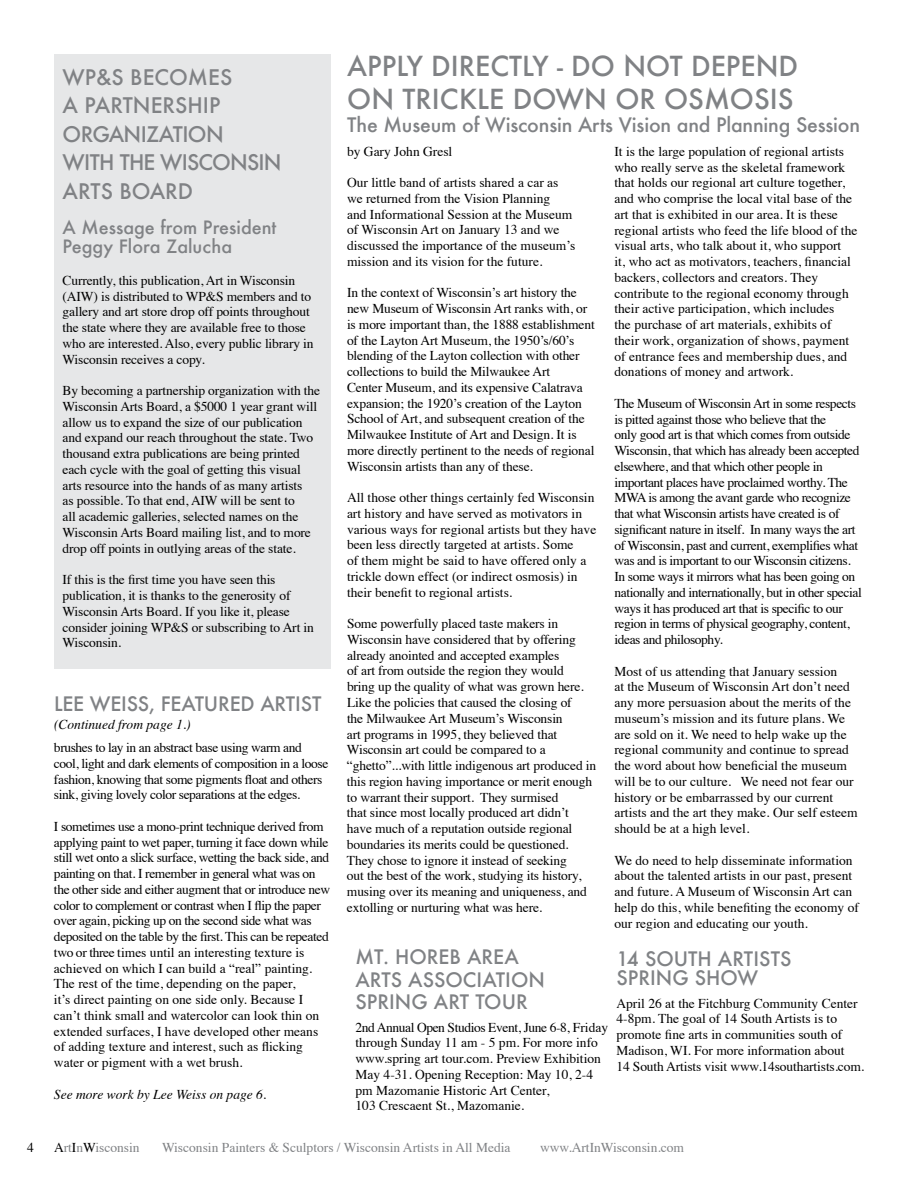
<style>
.page{position:relative;width:918px;height:1188px;background:#fff}
.page>*{position:absolute;margin:0;border:0;box-sizing:border-box;transform-origin:0 0}
.t1{font:500 27px "Futura";color:#808285}
.t2{font:500 21px/28.5px "Futura";letter-spacing:-.035em;color:#808285}
.t3{font:500 19.5px/22.5px "Futura";color:#808285}
.t4{font:500 18px/19.5px "Futura";color:#808285}
.t5{font:13.5px/15.8px "Times";letter-spacing:-.01em;color:#000}
.t6{font:13.5px/15.8px "Times";letter-spacing:-.03em;color:#000}
.t7{font:13.5px "Times";color:#808285}
.t8{font:italic 13.5px "Times";color:#000}
.s1{color:#000}
</style>
<div class="page">
<div style="left:54px;top:54px;width:276px;height:615px;background:#e6e7e8"></div>
<h2 class="t2" style="left:63px;top:62px;width:81px">WP&amp;S BEC</h2>
<h2 class="t2" style="left:169px;top:62px;width:34px">OMES</h2>
<h2 class="t2" style="left:63px;top:91px;width:36px">A PARTNERSHIP<br>ORGANIZATI</h2>
<h2 class="t2" style="left:188px;top:119px;width:34px">ON</h2>
<h2 class="t2" style="left:63px;top:148px;width:32px">WITH</h2>
<h2 class="t2" style="left:120px;top:148px;width:124px">the WISCONSIN</h2>
<h2 class="t2" style="left:63px;top:176px;width:14px">ARTS</h2>
<h2 class="t2" style="left:119px;top:176px;width:46px">BOARD</h2>
<h3 class="t4" style="left:63px;top:217px;width:215px">A Message from President<br>Peggy Flora Zalucha</h3>
<p class="t5" style="left:63px;top:271px;width:253px">Currently, this publication, Art in Wisconsin (AIW) is distributed to WP&amp;S members and to gallery and art store drop off points throughout the state where they are available free to those who are interested. Also, every public library in Wisconsin receives a copy.</p>
<p class="t5" style="left:63px;top:382px;width:259px">By becoming a partnership organization with the Wisconsin Arts Board, a $5000 1 year grant will allow us to expand the size of our publication and expand our reach throughout the state. Two thousand extra publications are being printed each cycle with the goal of getting this visual arts resource into the hands of as many artists<br>as possible. To that end, AIW will be sent to<br>all academic galleries, selected names on the Wisconsin Arts Board mailing list, and to more drop off points in outlying areas of the state.</p>
<p class="t5" style="left:63px;top:571px;width:253px">If this is the first time you have seen this publication, it is thanks to the generosity of Wisconsin Arts Board. If you like it, please consider joining WP&amp;S or subscribing to Art in Wisconsin.</p>
<h3 class="t3" style="left:54px;top:693px;width:67px">LEE WEISS</h3>
<h3 class="t3" style="left:149px;top:693px;width:174px">, Featured Artist</h3>
<p class="t8" style="left:54px;top:713px;width:138px">(Continued from page 1.)</p>
<p class="t6" style="left:54px;top:739px;width:276px">brushes to lay in an abstract base using warm and cool, light and dark elements of composition in a loose fashion, knowing that some pigments float and others sink, giving lovely color separations at the edges.</p>
<p class="t6" style="left:54px;top:817px;width:278px">I sometimes use a mono-print technique derived from applying paint to wet paper, turning it face down while still wet onto a slick surface, wetting the back side, and painting on that. I remember in general what was on the other side and either augment that or introduce new color to complement or contrast when I flip the paper over again, picking up on the second side what was deposited on the table by the first. This can be repeated two or three times until an interesting texture is achieved on which I can build a “real” painting.<br>The rest of the time, depending on the paper,<br>it’s direct painting on one side only. Because I can’t think small and watercolor can look thin on extended surfaces, I have developed other means of adding texture and interest, such as flicking water or pigment with a wet brush.</p>
<p class="t8" style="left:54px;top:1082px;width:214px">See more work by Lee Weiss on page 6.</p>
<h1 class="t1" style="left:347px;top:48px;width:100px">APPLYDIRECT</h1>
<h1 class="t1" style="left:522px;top:48px;width:188px">LY - DO NOT DEPEND</h1>
<h1 class="t1" style="left:347px;top:80px;width:72px">ON TRICK</h1>
<h1 class="t1" style="left:477px;top:80px;width:291px">LE DOWN OR OSMOSIS</h1>
<h3 class="t3" style="left:347px;top:113px;width:514px">The Museum of Wisconsin Arts Vision and Planning Session</h3>
<p class="t5" style="left:347px;top:142px;width:107px">by Gary John Gresl</p>
<p class="t5" style="left:347px;top:174px;width:230px">Our little band of artists shared a car as we returned from the Vision Planning<br>and Informational Session at the Museum of Wisconsin Art on January 13 and we discussed the importance of the museum’s mission and its vision for the future.</p>
<p class="t5" style="left:347px;top:284px;width:249px">In the context of Wisconsin’s art history the new Museum of Wisconsin Art ranks with, or is more important than, the 1888 establishment of the Layton Art Museum, the 1950’s/60’s blending of the Layton collection with other collections to build the Milwaukee Art<br>Center Museum, and its expensive Calatrava expansion; the 1920’s creation of the Layton School of Art, and subsequent creation of the Milwaukee Institute of Art and Design. It is more directly pertinent to the needs of regional Wisconsin artists than any of these.</p>
<p class="t5" style="left:347px;top:489px;width:251px">All those other things certainly fed Wisconsin art history and have served as motivators in various ways for regional artists but they have been less directly targeted at artists. Some<br>of them might be said to have offered only a trickle down effect (or indirect osmosis) in their benefit to regional artists.</p>
<p class="t5" style="left:347px;top:615px;width:251px">Some powerfully placed taste makers in Wisconsin have considered that by offering already anointed and accepted examples<br>of art from outside the region they would<br>bring up the quality of what was grown here.<br>Like the policies that caused the closing of<br>the Milwaukee Art Museum’s Wisconsin<br>art programs in 1995, they believed that Wisconsin art could be compared to a “ghetto”...with little indigenous art produced in this region having importance or merit enough to warrant their support. They surmised<br>that since most locally produced art didn’t have much of a reputation outside regional boundaries its merits could be questioned.<br>They chose to ignore it instead of seeking<br>out the best of the work, studying its history, musing over its meaning and uniqueness, and extolling or nurturing what was here.</p>
<p class="t5" style="left:614px;top:142px;width:244px">It is the large population of regional artists who really serve as the skeletal framework that holds our regional art culture together, and who comprise the local vital base of the art that is exhibited in our area. It is these regional artists who feed the life blood of the visual arts, who talk about it, who support<br>it, who act as motivators, teachers, financial backers, collectors and creators. They contribute to the regional economy through their active participation, which includes<br>the purchase of art materials, exhibits of their work, organization of shows, payment of entrance fees and membership dues, and donations of money and artwork.</p>
<p class="t6" style="left:614px;top:394px;width:249px">The Museum of Wisconsin Art in some respects is pitted against those who believe that the<br>only good art is that which comes from outside Wisconsin, that which has already been accepted elsewhere, and that which other people in important places have proclaimed worthy. The MWA is among the avant garde who recognize that what Wisconsin artists have created is of significant nature in itself. In many ways the art of Wisconsin, past and current, exemplifies what was and is important to our Wisconsin citizens.<br>In some ways it mirrors what has been going on nationally and internationally, but in other special ways it has produced art that is specific to our region in terms of physical geography, content, ideas and philosophy.</p>
<p class="t5" style="left:614px;top:662px;width:245px">Most of us attending that January session<br>at the Museum of Wisconsin Art don’t need any more persuasion about the merits of the museum’s mission and its future plans. We are sold on it. We need to help wake up the regional community and continue to spread the word about how beneficial the museum will be to our culture. We need not fear our history or be embarrassed by our current artists and the art they make. Our self esteem should be at a high level.</p>
<p class="t5" style="left:614px;top:851px;width:246px">We do need to help disseminate information about the talented artists in our past, present and future. A Museum of Wisconsin Art can help do this, while benefiting the economy of our region and educating our youth.</p>
<h3 class="t3" style="left:356px;top:945px;width:191px">Mt. Ho reb Area<br>Arts Associatio n<br>Spring Art Tour</h3>
<p class="t5" style="left:356px;top:1018px;width:254px">2nd Annual Open Studios Event, June 6-8, Friday through Sunday 11 am - 5 pm. For more info www.spring art tour.com. Preview Exhibition May 4-31. Opening Reception: May 10, 2-4 pm Mazomanie Historic Art Center,<br>103 Crescaent St., Mazomanie.</p>
<h3 class="t3" style="left:616px;top:948px;width:177px;line-height:19.5px">14 So uth Artists<br>Spring Show</h3>
<p class="t5" style="left:616px;top:994px;width:249px">April 26 at the Fitchburg Community Center 4-8pm. The goal of 14 South Artists is to promote fine arts in communities south of Madison, WI. For more information about<br>14 South Artists visit www.14southartists.com.</p>
<p class="t5" style="left:27px;top:1139px;width:8px">4</p>
<p class="t7" style="left:54px;top:1135px;width:87px"><span class="s1">A</span>rt<span class="s1">I</span>n<span class="s1">W</span>isconsin</p>
<p class="t7" style="left:162px;top:1135px;width:350px">Wisconsin Painters &amp; Sculptors / Wisconsin Artists in All Media</p>
<p class="t7" style="left:540px;top:1135px;width:146px">www.ArtInWisconsin.com</p>
</div>
